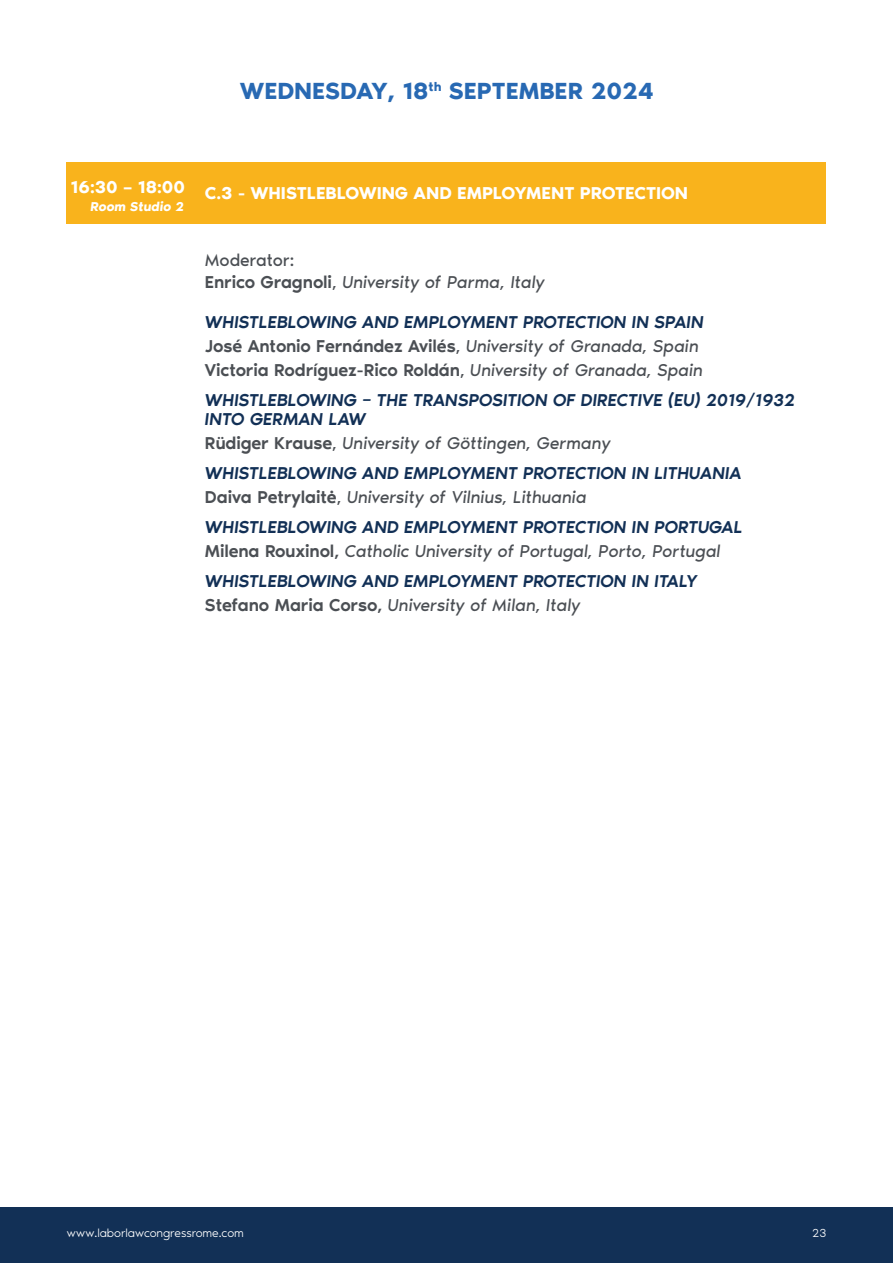
<style>
.page{position:relative;width:893px;height:1263px;background:#fff}
.page>*{position:absolute;margin:0;border:0;box-sizing:border-box;transform-origin:0 0}
.t1{font:600 24px "Noir Pro";color:#2869b3}
.t2{font:italic 500 17.7px/30px "Noir Pro";color:#123056}
.t3{font:500 17.7px/24px "Noir Pro";letter-spacing:-.01em;color:#4b4f54}
.t4{font:italic 17.7px/22px "Noir Pro";letter-spacing:-.01em;color:#4b4f54}
.t5{font:600 17.7px "Noir Pro";color:#fff}
.t6{font:italic 600 13.2px "Noir Pro";letter-spacing:-.01em;color:#fff}
.t7{font:300 12px "Noir Pro";letter-spacing:-.01em;color:#fff}
.s1{font-style:normal}
.s2{font-weight:500;font-style:normal}
.s3{font-style:italic;color:#123056}
.s4{font-weight:400}
.s5{font-weight:400;font-style:italic}
.s6{font-style:normal;color:#4b4f54}
.s7{font-weight:400;font-style:normal;color:#4b4f54}
.s8{font-weight:400;color:#4b4f54}
</style>
<div class="page">
<div style="left:0;top:1208px;width:893px;height:55px;background:#123056"></div>
<div style="left:67px;top:163px;width:759px;height:61px;background:#f9b31c"></div>
<h1 class="t1" style="left:240px;top:72px;width:416px">WEDNESDAY, 18<sup>th</sup> SEPTEMBER 2024</h1>
<p class="t5" style="left:71px;top:179px;width:619px">16:30 – 18:00 C.3 - WHISTLEBLOWING AND EMPLOYMENT PROTECTION</p>
<p class="t6" style="left:91px;top:196px;width:95px">Room Studio 2</p>
<p class="t4" style="left:205px;top:248px;width:341px"><span class="s1">Moderator:<br></span><span class="s2">Enrico Gragnoli</span><span class="s1">,</span> University of Parma, Italy</p>
<p class="t3" style="left:205px;top:308px;width:500px"><span class="s3">WHISTLEBLOWING AND EMPLOYMENT PROTECTION IN SPAIN<br></span>José Antonio Fernández Avilés<span class="s4">,</span> <span class="s5">University of Granada, Spain<br></span>Victoria Rodríguez-Rico Roldán<span class="s4">,</span> <span class="s5">University of Granada, Spain</span></p>
<p class="t2" style="left:205px;top:388px;width:592px;line-height:19.5px">WHISTLEBLOWING – THE TRANSPOSITION OF DIRECTIVE (EU) 2019/1932<br>INTO GERMAN LAW</p>
<p class="t2" style="left:205px;top:427px;width:538px"><span class="s6">Rüdiger Krause</span><span class="s7">,</span> <span class="s8">University of Göttingen, Germany<br></span>WHISTLEBLOWING AND EMPLOYMENT PROTECTION IN LITHUANIA</p>
<p class="t2" style="left:205px;top:481px;width:539px"><span class="s6">Daiva Petrylaitė</span><span class="s7">,</span> <span class="s8">University of Vilnius, Lithuania<br></span>WHISTLEBLOWING AND EMPLOYMENT PROTECTION IN PORTUGAL</p>
<p class="t2" style="left:205px;top:535px;width:517px"><span class="s6">Milena Rouxinol,</span> <span class="s8">Catholic University of Portugal, Porto, Portugal<br></span>WHISTLEBLOWING AND EMPLOYMENT PROTECTION IN ITALY</p>
<p class="t4" style="left:205px;top:593px;width:377px"><span class="s2">Stefano Maria Corso,</span> University of Milan, Italy</p>
<p class="t7" style="left:67px;top:1224px;width:179px">www.laborlawcongressrome.com</p>
<p class="t7" style="left:812px;top:1223px;width:16px">23</p>
</div>
